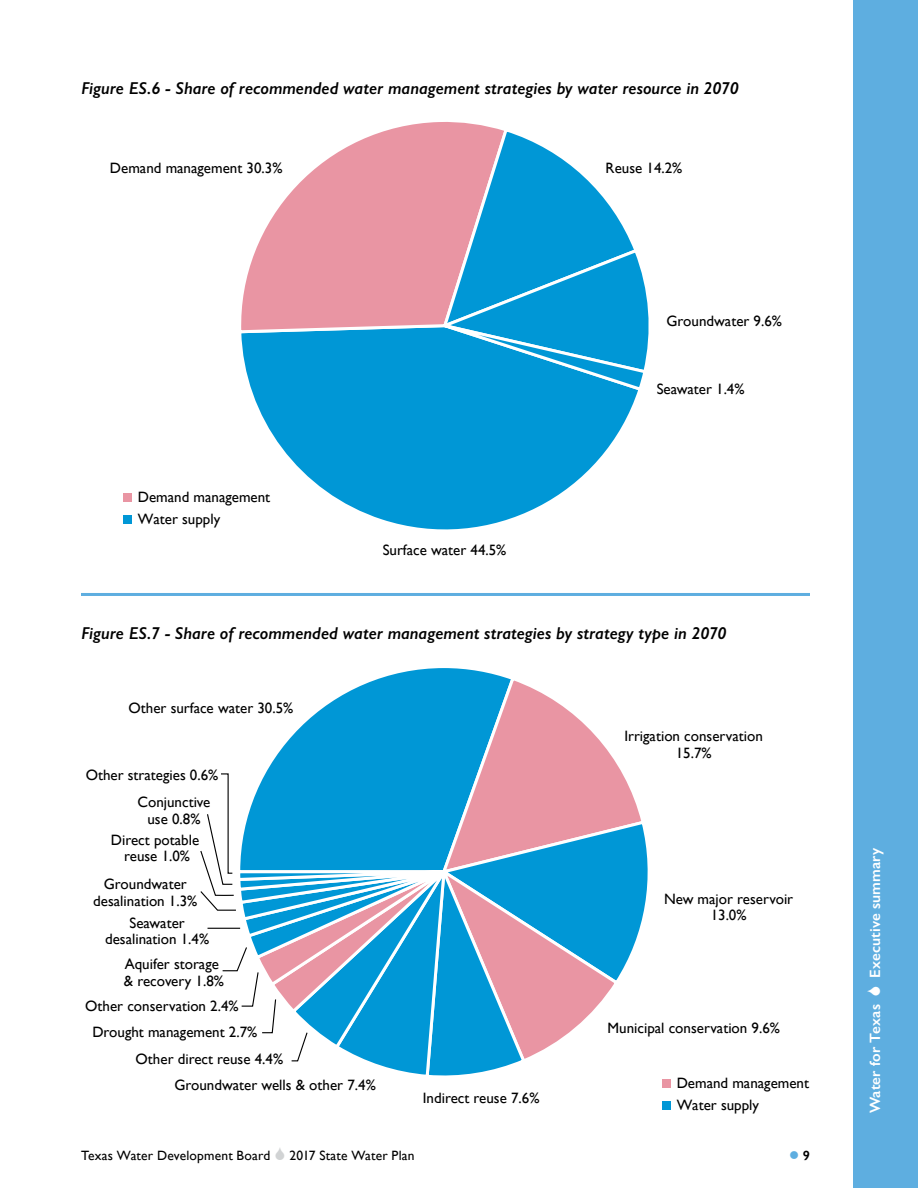
<style>
.page{position:relative;width:918px;height:1188px;background:#fff}
.page>*{position:absolute;margin:0;border:0;box-sizing:border-box;transform-origin:0 0}
.chart_heading{font:italic 600 17.25px "Gill Sans";color:#000}
.t1{font:15px/16.5px "Gill Sans";color:#000;text-align:center}
.t2{font:600 15px "Gill Sans";letter-spacing:.01em;color:#fff}
.t3{font:13.5px "Gill Sans";letter-spacing:.015em;color:#000}
.t4{font:600 13.5px "Gill Sans";color:#000}
.s1{color:#5eaee0}
</style>
<div class="page">
<div style="left:853px;top:0;width:65px;height:1188px;background:#5eaee0"></div>
<hr style="left:81px;top:593px;width:729px;height:3px;background:#5eaee0">
<svg style="left:241px;top:335px;width:396px;height:195px"></svg>
<svg style="left:241px;top:122px;width:243px;height:213px"></svg>
<svg style="left:379px;top:126px;width:270px;height:267px;background:#64a4cd"></svg>
<div style="left:123px;top:515px;width:9px;height:9px;background:#0097d6"></div>
<div style="left:123px;top:493px;width:9px;height:9px;background:#e995a3"></div>
<svg style="left:391px;top:668px;width:105px;height:7px"></svg>
<svg style="left:200px;top:675px;width:448px;height:401px"></svg>
<div style="left:662px;top:1101px;width:9px;height:9px;background:#0097d6"></div>
<div style="left:662px;top:1079px;width:9px;height:9px;background:#e995a3"></div>
<p class="chart_heading" style="left:81px;top:77px;width:659px">Figure ES.6 - Share of recommended water management strategies by water resource in 2070</p>
<p class="t1" style="left:110px;top:160px;width:174px">Demand management 30.3%</p>
<p class="t1" style="left:606px;top:160px;width:78px">Reuse 14.2%</p>
<p class="t1" style="left:667px;top:312px;width:117px">Groundwater 9.6%</p>
<p class="t1" style="left:138px;top:485px;width:134px;line-height:22.5px;text-align:left">Demand management<br>Water supply</p>
<p class="t1" style="left:383px;top:542px;width:125px">Surface water 44.5%</p>
<p class="t1" style="left:657px;top:381px;width:89px">Seawater 1.4%</p>
<p class="chart_heading" style="left:81px;top:622px;width:647px">Figure ES.7 - Share of recommended water management strategies by strategy type in 2070</p>
<p class="t1" style="left:129px;top:700px;width:166px">Other surface water 30.5%</p>
<p class="t1" style="left:86px;top:766px;width:134px">Other strategies 0.6%</p>
<p class="t1" style="left:137px;top:794px;width:75px">Conjunctive use 0.8%</p>
<p class="t1" style="left:111px;top:831px;width:90px">Direct potable reuse 1.0%</p>
<p class="t1" style="left:93px;top:876px;width:106px">Groundwater desalination 1.3%</p>
<p class="t1" style="left:105px;top:915px;width:106px">Seawater desalination 1.4%</p>
<p class="t1" style="left:124px;top:956px;width:102px;text-align:left">Aquifer storage &amp; recovery 1.8%</p>
<p class="t1" style="left:85px;top:998px;width:155px">Other conservation 2.4%</p>
<p class="t1" style="left:92px;top:1024px;width:166px">Drought management 2.7%</p>
<p class="t1" style="left:136px;top:1051px;width:149px">Other direct reuse 4.4%</p>
<p class="t1" style="left:175px;top:1076px;width:203px">Groundwater wells &amp; other 7.4%</p>
<p class="t1" style="left:423px;top:1090px;width:118px">Indirect reuse 7.6%</p>
<p class="t1" style="left:624px;top:728px;width:140px">Irrigation conservation<br>15.7%</p>
<p class="t1" style="left:664px;top:890px;width:131px">New major reservoir<br>13.0%</p>
<p class="t1" style="left:608px;top:1019px;width:174px">Municipal conservation 9.6%</p>
<p class="t1" style="left:677px;top:1071px;width:134px;line-height:22.5px;text-align:left">Demand management<br>Water supply</p>
<p class="t3" style="left:81px;top:1147px;width:191px">Texas Water Development Board</p>
<p class="t3" style="left:290px;top:1147px;width:127px">2017 State Water Plan</p>
<p class="t4" style="left:789px;top:1147px;width:22px"><span class="s1">●</span> 9</p>
<p class="t2" style="left:866px;top:978px;width:132px;rotate:-90deg">Executive summary</p>
<p class="t2" style="left:866px;top:1113px;width:111px;rotate:-90deg">Water for Texas</p>
</div>
